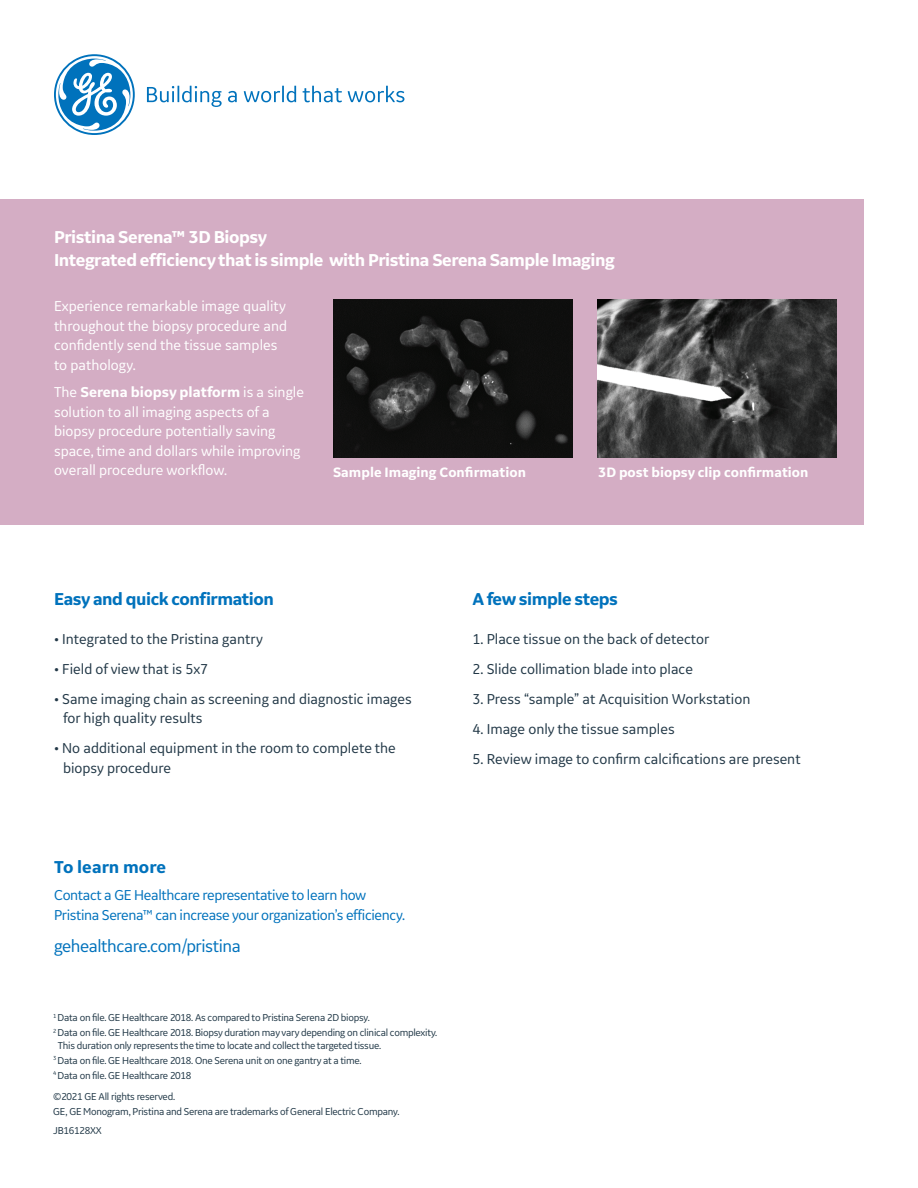
<style>
.page{position:relative;width:918px;height:1188px;background:#fff}
.page>*{position:absolute;margin:0;border:0;box-sizing:border-box;transform-origin:0 0}
.t1{font:700 18px/22.5px "GE Inspira Sans";letter-spacing:-.025em;color:#fff}
.t2{font:700 18px "GE Inspira Sans";letter-spacing:-.025em;color:#0072bc}
.t3{font:18px "GE Inspira Sans";letter-spacing:-.025em;color:#0072bc}
.t4{font:700 18px "GE Inspira Sans";color:#0072bc}
.t5{font:15px/19.5px "GE Inspira Sans";color:#223847}
.t6{font:15px/19.5px "GE Inspira Sans";color:#fff}
.t7{font:15px/19.5px "GE Inspira Sans";letter-spacing:-.025em;color:#0072bc}
.t8{font:700 14.25px "GE Inspira Sans";color:#fff}
.t9{font:10.5px/15px "GE Inspira Sans";letter-spacing:-.025em;color:#213847}
.s1{font-weight:700}
</style>
<div class="page">
<div style="left:0;top:199px;width:864px;height:325px;background:#d4adc4"></div>
<img style="left:333px;top:299px;width:239px;height:159px">
<img style="left:598px;top:299px;width:239px;height:159px">
<svg style="left:147px;top:86px;width:75px;height:21px"></svg>
<svg style="left:228px;top:91px;width:9px;height:11px"></svg>
<svg style="left:244px;top:86px;width:52px;height:16px"></svg>
<svg style="left:303px;top:86px;width:39px;height:16px"></svg>
<svg style="left:348px;top:86px;width:56px;height:16px"></svg>
<svg style="left:54px;top:54px;width:81px;height:81px"></svg>
<h1 class="t1" style="left:54px;top:225px;width:562px">Pristina Serena™ 3D Biopsy<br>Integrated efficiency that is simple with Pristina Serena Sample Imaging</h1>
<h2 class="t6" style="left:54px;top:296px;width:235px">Experience remarkable image quality throughout the biopsy procedure and confidently send the tissue samples to pathology.</h2>
<h2 class="t6" style="left:54px;top:382px;width:252px">The <span class="s1">Serena biopsy platform</span> is a single solution to all imaging aspects of a biopsy procedure potentially saving space, time and dollars while improving overall procedure workflow.</h2>
<h3 class="t8" style="left:333px;top:463px;width:195px">Sample Imaging Confirmation</h3>
<h3 class="t8" style="left:598px;top:463px;width:212px">3D post biopsy clip confirmation</h3>
<h1 class="t2" style="left:54px;top:588px;width:222px">Easy and quick confirmation</h1>
<h2 class="t5" style="left:54px;top:629px;width:210px">• Integrated to the Pristina gantry</h2>
<h2 class="t5" style="left:54px;top:659px;width:156px">• Field of view that is 5x7</h2>
<h2 class="t5" style="left:63px;top:689px;width:350px;text-indent:-9px">• Same imaging chain as screening and diagnostic images for high quality results</h2>
<h2 class="t5" style="left:63px;top:738px;width:334px;text-indent:-9px">• No additional equipment in the room to complete the biopsy procedure</h2>
<h1 class="t4" style="left:54px;top:856px;width:114px">To learn more</h1>
<h2 class="t7" style="left:54px;top:885px;width:353px">Contact a GE Healthcare representative to learn how<br>Pristina Serena™ can increase your organization’s efficiency.</h2>
<h1 class="t3" style="left:54px;top:935px;width:188px">gehealthcare.com/pristina</h1>
<p class="t9" style="left:53px;top:1010px;width:386px"><sup>1</sup> Data on file. GE Healthcare 2018. As compared to Pristina Serena 2D biopsy.<br><sup>2</sup> Data on file. GE Healthcare 2018. Biopsy duration may vary depending on clinical complexity.</p>
<p class="t9" style="left:53px;top:1037px;width:329px;text-indent:4px">This duration only represents the time to locate and collect the targeted tissue.<br><sup>3</sup> Data on file. GE Healthcare 2018. One Serena unit on one gantry at a time.<br><sup>4</sup> Data on file. GE Healthcare 2018</p>
<p class="t9" style="left:53px;top:1088px;width:348px">©2021 GE All rights reserved.<br>GE, GE Monogram, Pristina and Serena are trademarks of General Electric Company.</p>
<p class="t9" style="left:53px;top:1123px;width:50px">JB16128XX</p>
<h1 class="t2" style="left:472px;top:588px;width:147px">A few simple steps</h1>
<h2 class="t5" style="left:472px;top:629px;width:238px">1. Place tissue on the back of detector</h2>
<h2 class="t5" style="left:472px;top:659px;width:222px">2. Slide collimation blade into place</h2>
<h2 class="t5" style="left:472px;top:689px;width:279px">3. Press “sample” at Acquisition Workstation</h2>
<h2 class="t5" style="left:472px;top:719px;width:204px">4. Image only the tissue samples</h2>
<h2 class="t5" style="left:472px;top:749px;width:330px">5. Review image to confirm calcifications are present</h2>
</div>
